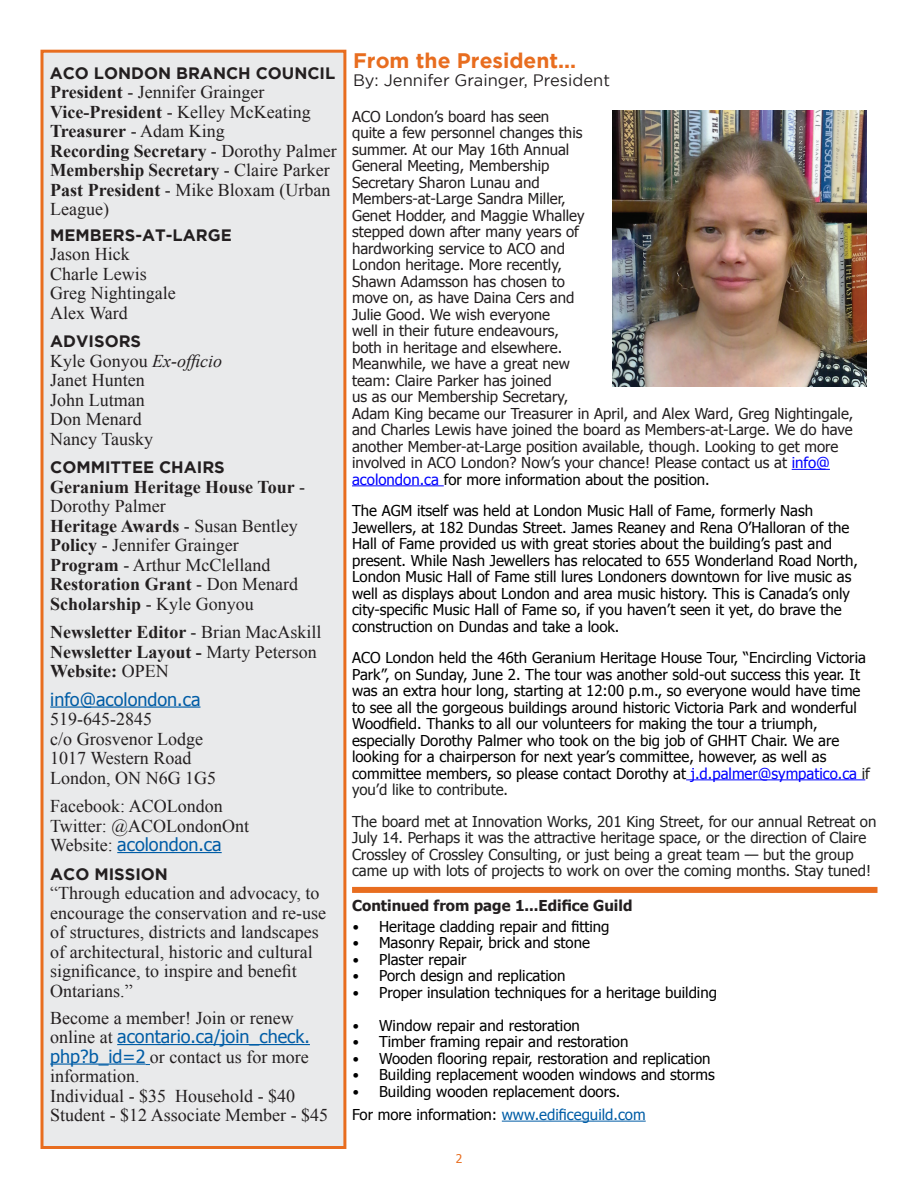
<style>
.page{position:relative;width:918px;height:1188px;background:#fff}
.page>*{position:absolute;margin:0;border:0;box-sizing:border-box;transform-origin:0 0}
.t1{font:700 21px "Gotham";color:#e86d1f}
.t2{font:18px/19.5px "Times New Roman";color:#231f20}
.t3{font:700 18px/19.5px "Times New Roman";color:#231f20}
.t4{font:18px "Tahoma";color:#015da6}
.t5{font:700 18px "Times New Roman";color:#231f20;scale:.96 1}
.t6{font:700 16.5px "Gotham";color:#231f20}
.t7{font:16.5px "Gotham";color:#231f20}
.t8{font:15px/16.5px "Tahoma";color:#000}
.t9{font:15px/16.5px "Tahoma";color:#231f20}
.t10{font:15px/16.5px "Tahoma";color:#222}
.t11{font:15px "Tahoma";color:#015da6}
.t12{font:700 15px "Tahoma";color:#231f20}
.t13{font:12px "Tahoma";color:#e86d1f}
.s1{font-weight:700}
.s2{font-weight:400}
.s3{font-style:italic}
.s4{font-family:"Times New Roman";color:#231f20}
.s5{font-family:"Tahoma";color:#015da6}
.s6{color:#00f}
.s7{color:#000}
.s8{color:#222}
.s9{font-family:"Calibri"}
</style>
<div class="page">
<div style="left:42px;top:51px;width:303px;height:1097px;background:#e9eaeb"></div>
<hr style="left:50px;top:706px;width:151px;height:2px;background:#015da6">
<hr style="left:117px;top:852px;width:105px;height:1px;background:#015da6">
<hr style="left:117px;top:1044px;width:193px;height:1px;background:#015da6">
<hr style="left:50px;top:1063px;width:95px;height:2px;background:#015da6">
<div style="left:40px;top:50px;width:306px;height:1099px;border:3px solid #e86d1f"></div>
<hr style="left:792px;top:469px;width:38px;height:1px;background:#00f">
<hr style="left:352px;top:485px;width:92px;height:1px;background:#00f">
<hr style="left:686px;top:779px;width:179px;height:1px;background:#00f">
<img style="left:613px;top:110px;width:253px;height:277px">
<hr style="left:502px;top:1121px;width:144px;height:1px;background:#015da6">
<div style="left:352px;top:887px;width:526px;height:6px;background:#e86d1f"></div>
<p class="t6" style="left:50px;top:63px;width:287px">ACO LONDON BRANCH COUNCIL</p>
<p class="t2" style="left:50px;top:82px;width:216px"><span class="s1">President</span> - Jennifer Grainger</p>
<p class="t2" style="left:50px;top:102px;width:262px"><span class="s1">Vice-President</span> - Kelley McKeating</p>
<p class="t3" style="left:50px;top:121px;width:176px">Treasurer <span class="s2">- Adam King</span></p>
<p class="t3" style="left:50px;top:140px;width:288px">Recording Secretary <span class="s2">- Dorothy Palmer</span></p>
<p class="t5" style="left:50px;top:158px;width:293px">Membership Secretary <span class="s2">- Claire Parker</span></p>
<p class="t2" style="left:50px;top:180px;width:282px"><span class="s1">Past President</span> - Mike Bloxam (Urban<br>League)</p>
<p class="t6" style="left:50px;top:225px;width:183px">MEMBERS-AT-LARGE</p>
<p class="t2" style="left:50px;top:244px;width:81px">Jason Hick</p>
<p class="t2" style="left:50px;top:264px;width:98px">Charle Lewis</p>
<p class="t2" style="left:50px;top:283px;width:127px">Greg Nightingale</p>
<p class="t2" style="left:50px;top:303px;width:79px">Alex Ward</p>
<p class="t6" style="left:50px;top:332px;width:92px">ADVISORS</p>
<p class="t2" style="left:50px;top:351px;width:173px">Kyle Gonyou <span class="s3">Ex-officio</span></p>
<p class="t2" style="left:50px;top:370px;width:96px">Janet Hunten</p>
<p class="t2" style="left:50px;top:390px;width:96px">John Lutman</p>
<p class="t2" style="left:50px;top:409px;width:93px">Don Menard</p>
<p class="t2" style="left:50px;top:429px;width:104px">Nancy Tausky</p>
<p class="t6" style="left:50px;top:458px;width:176px">COMMITTEE CHAIRS</p>
<p class="t3" style="left:50px;top:476px;width:256px">Geranium Heritage House Tour <span class="s2">-<br>Dorothy Palmer</span></p>
<p class="t3" style="left:50px;top:515px;width:249px">Heritage Awards <span class="s2">- Susan Bentley</span></p>
<p class="t2" style="left:50px;top:535px;width:190px"><span class="s1">Policy</span> - Jennifer Grainger</p>
<p class="t2" style="left:50px;top:555px;width:222px"><span class="s1">Program</span> - Arthur McClelland</p>
<p class="t3" style="left:50px;top:574px;width:249px">Restoration Grant <span class="s2">- Don Menard</span></p>
<p class="t3" style="left:50px;top:593px;width:205px">Scholarship <span class="s2">- Kyle Gonyou</span></p>
<p class="t3" style="left:50px;top:622px;width:273px">Newsletter Editor <span class="s2">- Brian MacAskill</span></p>
<p class="t3" style="left:50px;top:641px;width:268px">Newsletter Layout - <span class="s2">Marty Peterson</span></p>
<p class="t3" style="left:50px;top:661px;width:120px">Website: <span class="s2">OPEN</span></p>
<p class="t4" style="left:50px;top:687px;width:152px">info@acolondon.ca</p>
<p class="t2" style="left:50px;top:709px;width:103px">519-645-2845</p>
<p class="t2" style="left:50px;top:729px;width:154px">c/o Grosvenor Lodge</p>
<p class="t2" style="left:50px;top:748px;width:143px">1017 Western Road</p>
<p class="t2" style="left:50px;top:768px;width:167px">London, ON N6G 1G5</p>
<p class="t2" style="left:50px;top:796px;width:174px">Facebook: ACOLondon</p>
<p class="t2" style="left:50px;top:816px;width:200px">Twitter: @ACOLondonOnt</p>
<p class="t4" style="left:50px;top:832px;width:173px"><span class="s4">Website:</span> acolondon.ca</p>
<p class="t6" style="left:50px;top:864px;width:119px">ACO MISSION</p>
<p class="t2" style="left:50px;top:883px;width:277px">“Through education and advocacy, to encourage the conservation and re-use of structures, districts and landscapes of architectural, historic and cultural significance, to inspire and benefit Ontarians.”</p>
<p class="t2" style="left:50px;top:1008px;width:261px">Become a member! Join or renew online at <span class="s5">acontario.ca/join_check. php?b_id=2</span> or contact us for more information.</p>
<p class="t2" style="left:50px;top:1086px;width:246px">Individual - $35 Household - $40</p>
<p class="t2" style="left:50px;top:1105px;width:279px">Student - $12 Associate Member - $45</p>
<p class="t1" style="left:353px;top:48px;width:225px">From the President...</p>
<p class="t7" style="left:353px;top:71px;width:258px">By: Jennifer Grainger, President</p>
<p class="t9" style="left:352px;top:107px;width:503px">ACO London’s board has seen<br>quite a few personnel changes this<br>summer. At our May 16th Annual<br>General Meeting, Membership<br>Secretary Sharon Lunau and<br>Members-at-Large Sandra Miller,<br>Genet Hodder, and Maggie Whalley<br>stepped down after many years of<br>hardworking service to ACO and<br>London heritage. More recently,<br>Shawn Adamsson has chosen to<br>move on, as have Daina Cers and<br>Julie Good. We wish everyone<br>well in their future endeavours,<br>both in heritage and elsewhere.<br>Meanwhile, we have a great new<br>team: Claire Parker has joined<br>us as our Membership Secretary,<br>Adam King became our Treasurer in April, and Alex Ward, Greg Nightingale, and Charles Lewis have joined the board as Members-at-Large. We do have another Member-at-Large position available, though. Looking to get more involved in ACO London? Now’s your chance! Please contact us at <span class="s6">info@ acolondon.ca</span> <span class="s7">for more information about the position.</span></p>
<p class="t8" style="left:352px;top:502px;width:507px">The AGM itself was held at London Music Hall of Fame, formerly Nash Jewellers, at 182 Dundas Street. James Reaney and Rena O’Halloran of the Hall of Fame provided us with great stories about the building’s past and present. While Nash Jewellers has relocated to 655 Wonderland Road North, London Music Hall of Fame still lures Londoners downtown for live music as well as displays about London and area music history. This is Canada’s only city-specific Music Hall of Fame so, if you haven’t seen it yet, do brave the construction on Dundas and take a look.</p>
<p class="t8" style="left:352px;top:649px;width:520px">ACO London held the 46th Geranium Heritage House Tour, “Encircling Victoria Park”, on Sunday, June 2. The tour was another sold-out success this year. It was an extra hour long, starting at 12:00 p.m., so everyone would have time to see all the gorgeous buildings around historic Victoria Park and wonderful Woodfield. Thanks to all our volunteers for making the tour a triumph, especially Dorothy Palmer who took on the big job of GHHT Chair. We are looking for a chairperson for next year’s committee, however, as well as committee members, so please contact Dorothy at <span class="s6">j.d.palmer@sympatico.ca</span> <span class="s8">if you’d like to contribute.</span></p>
<p class="t10" style="left:352px;top:812px;width:526px">The board met at Innovation Works, 201 King Street, for our annual Retreat on July 14. Perhaps it was the attractive heritage space, or the direction of Claire Crossley of Crossley Consulting, or just being a great team — but the group came up with lots of projects to work on over the coming months. Stay tuned!</p>
<p class="t12" style="left:352px;top:895px;width:282px">Continued from page 1...Edifice Guild</p>
<p class="t8" style="left:352px;top:917px;width:259px"><span class="s9">•</span> Heritage cladding repair and fitting</p>
<p class="t8" style="left:352px;top:934px;width:239px"><span class="s9">•</span> Masonry Repair, brick and stone</p>
<p class="t8" style="left:352px;top:950px;width:116px"><span class="s9">•</span> Plaster repair</p>
<p class="t8" style="left:352px;top:967px;width:215px"><span class="s9">•</span> Porch design and replication</p>
<p class="t8" style="left:352px;top:983px;width:366px"><span class="s9">•</span> Proper insulation techniques for a heritage building</p>
<p class="t8" style="left:352px;top:1016px;width:229px"><span class="s9">•</span> Window repair and restoration</p>
<p class="t8" style="left:352px;top:1033px;width:278px"><span class="s9">•</span> Timber framing repair and restoration</p>
<p class="t8" style="left:352px;top:1049px;width:360px"><span class="s9">•</span> Wooden flooring repair, restoration and replication</p>
<p class="t8" style="left:352px;top:1066px;width:364px"><span class="s9">•</span> Building replacement wooden windows and storms</p>
<p class="t8" style="left:352px;top:1082px;width:270px"><span class="s9">•</span> Building wooden replacement doors.</p>
<p class="t11" style="left:352px;top:1104px;width:295px"><span class="s7">For more information:</span> www.edificeguild.com</p>
<p class="t13" style="left:456px;top:1150px;width:8px">2</p>
</div>
